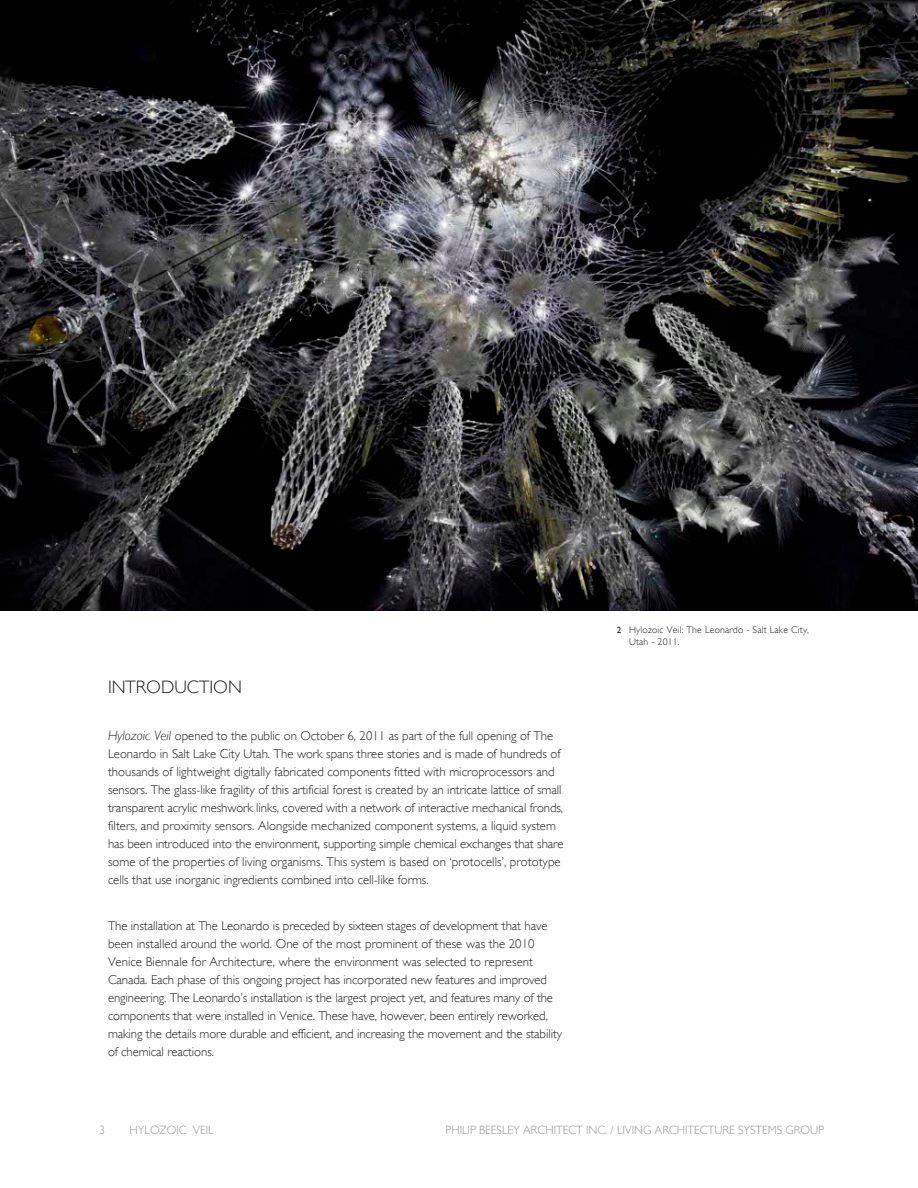
<style>
.page{position:relative;width:918px;height:1188px;background:#fff}
.page>*{position:absolute;margin:0;border:0;box-sizing:border-box;transform-origin:0 0}
.BODY_-_Heading{font:300 18px "Gill Sans";color:#231f20}
.BODY_-_Regular{font:300 12.75px/18px "Gill Sans";color:#231f20}
.FOOTER_-_Text{font:300 12px "Gill Sans";color:#939598}
.BODY_-_Figure_Body{font:300 9.75px/11.7px "Gill Sans";letter-spacing:.02em;color:#231f20}
.BODY_-_Figure{font:9px "Gill Sans";color:#231f20}
.s1{font-style:italic;font-size:13.5px}
</style>
<div class="page">
<img style="left:0;top:0;width:918px;height:610px">
<p class="BODY_-_Heading" style="left:108px;top:677px;width:135px">INTRODUCTION</p>
<p class="BODY_-_Regular" style="left:108px;top:726px;width:457px"><span class="s1">Hylozoic Veil</span> opened to the public on October 6, 2011 as part of the full opening of The Leonardo in Salt Lake City Utah. The work spans three stories and is made of hundreds of thousands of lightweight digitally fabricated components fitted with microprocessors and sensors. The glass-like fragility of this artificial forest is created by an intricate lattice of small transparent acrylic meshwork links, covered with a network of interactive mechanical fronds, filters, and proximity sensors. Alongside mechanized component systems, a liquid system has been introduced into the environment, supporting simple chemical exchanges that share some of the properties of living organisms. This system is based on ‘protocells’, prototype cells that use inorganic ingredients combined into cell-like forms.</p>
<p class="BODY_-_Regular" style="left:108px;top:917px;width:456px">The installation at The Leonardo is preceded by sixteen stages of development that have been installed around the world. One of the most prominent of these was the 2010<br>Venice Biennale for Architecture, where the environment was selected to represent Canada. Each phase of this ongoing project has incorporated new features and improved engineering. The Leonardo’s installation is the largest project yet, and features many of the components that were installed in Venice. These have, however, been entirely reworked, making the details more durable and efficient, and increasing the movement and the stability of chemical reactions.</p>
<p class="BODY_-_Figure" style="left:617px;top:624px;width:6px">2</p>
<p class="BODY_-_Figure_Body" style="left:629px;top:624px;width:181px">Hylozoic Veil: The Leonardo - Salt Lake City,<br>Utah - 2011.</p>
<p class="FOOTER_-_Text" style="left:99px;top:1124px;width:7px">3</p>
<p class="FOOTER_-_Text" style="left:130px;top:1124px;width:86px">HYLOZOIC VEIL</p>
<p class="FOOTER_-_Text" style="left:446px;top:1124px;width:380px">PHILIP BEESLEY ARCHITECT INC. / LIVING ARCHITECTURE SYSTEMS GROUP</p>
</div>
